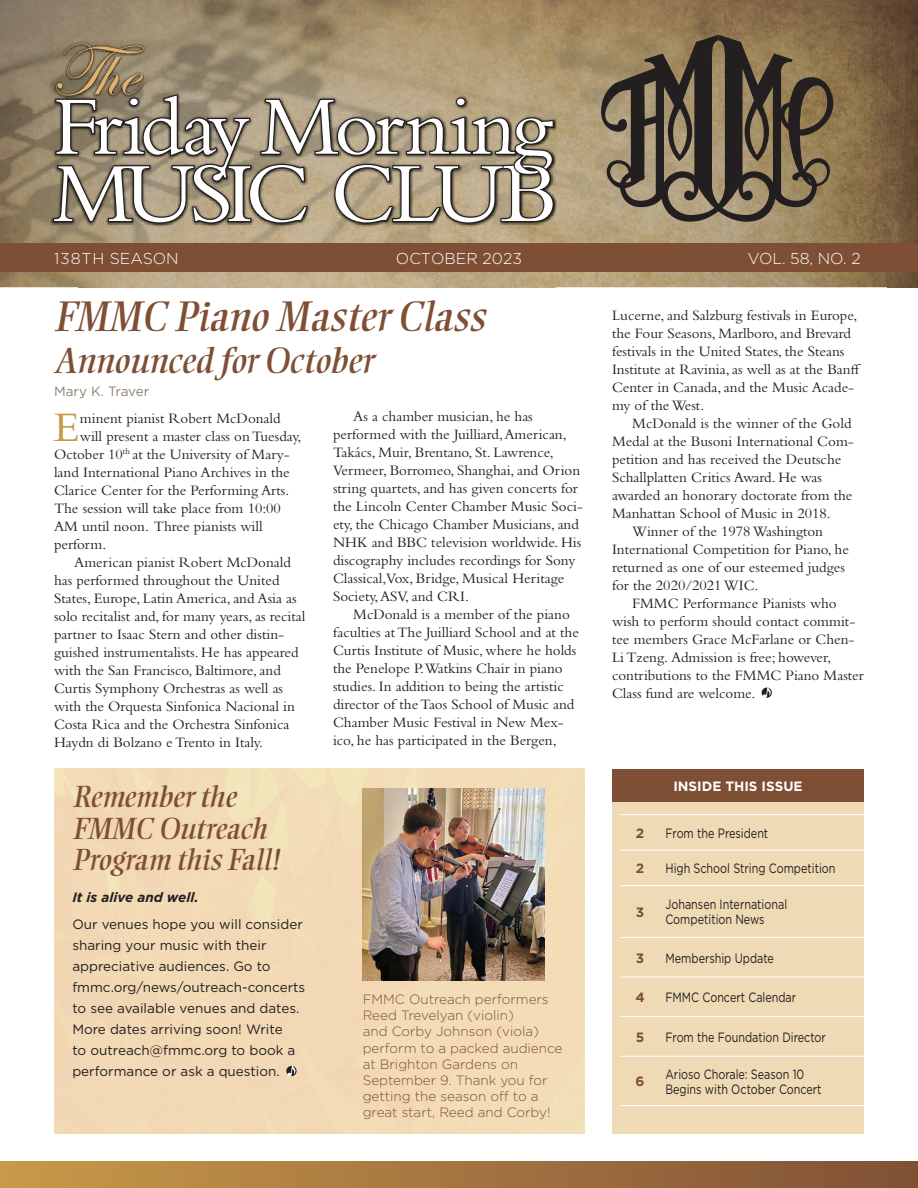
<style>
.page{position:relative;width:918px;height:1188px;background:#fff}
.page>*{position:absolute;margin:0;border:0;box-sizing:border-box;transform-origin:0 0}
.Drop_Cap{font:43.95px "Bembo Std";color:#c79a48}
.Article_Head{font:italic 42px "Ellington MT Std";color:#7e4f34}
.Article_Head_24pt{font:italic 36px "Ellington MT Std";color:#7e4f34}
.Article_Head_20pt{font:italic 30px/31.5px "Ellington MT Std";color:#7e4f34}
.t1{font:300 15.75px "Gotham";color:#fff}
.Drop_Cap-2{font:15px/18px "Bembo Std";color:#231f20}
.Byline{font:13.5px/21px "Gotham";color:#231f20}
.Inside_this_Issue_co{font:13.5px/15px "Gotham";color:#231f20;scale:.8 1}
.t2{font:300 13.5px/16.2px "Gotham";color:#7e4f34}
.Byline-2{font:italic 700 13.5px "Gotham";color:#231f20}
.Gotham_Bold_9pt_ctr{font:700 13.5px "Gotham";color:#fff}
.Byline-3{font:13.5px "Gotham";letter-spacing:-.01em;color:#908173}
.Gotham_Bold_9pt_ctr-2{font:700 13.5px "Gotham";color:#7e4f34}
</style>
<div class="page">
<div style="left:0;top:1161px;width:918px;height:27px;background:linear-gradient(to right,#c89a49,#805136)"></div>
<img style="left:0;top:0;width:887px;height:88px">
<img style="left:887px;top:0;width:31px;height:287px">
<img style="left:0;top:88px;width:79px;height:199px">
<img style="left:555px;top:88px;width:333px;height:199px">
<img style="left:79px;top:226px;width:476px;height:61px">
<svg style="left:601px;top:35px;width:243px;height:187px;background:#71624b"></svg>
<div style="left:0;top:244px;width:918px;height:28px;background:#7e4f34"></div>
<img style="left:50px;top:41px;width:507px;height:185px">
<svg style="left:53px;top:43px;width:501px;height:181px;background:#a69983"></svg>
<div style="left:612px;top:796px;width:252px;height:338px;background:#eedab4"></div>
<div style="left:612px;top:770px;width:252px;height:32px;background:#7e4f34"></div>
<div style="left:54px;top:769px;width:531px;height:365px;background:#f3dab6"></div>
<svg style="left:286px;top:1066px;width:11px;height:10px"></svg>
<svg style="left:287px;top:1066px;width:8px;height:10px"></svg>
<hr style="left:621px;top:814px;width:38px;height:1px;background:#fff">
<hr style="left:659px;top:814px;width:205px;height:1px;background:#fff">
<hr style="left:621px;top:850px;width:38px;height:1px;background:#fff">
<hr style="left:659px;top:850px;width:205px;height:1px;background:#fff">
<hr style="left:621px;top:885px;width:38px;height:1px;background:#fff">
<hr style="left:659px;top:885px;width:205px;height:1px;background:#fff">
<hr style="left:621px;top:937px;width:38px;height:1px;background:#fff">
<hr style="left:659px;top:937px;width:205px;height:1px;background:#fff">
<hr style="left:621px;top:977px;width:38px;height:1px;background:#fff">
<hr style="left:659px;top:977px;width:205px;height:1px;background:#fff">
<hr style="left:621px;top:1016px;width:38px;height:1px;background:#fff">
<hr style="left:659px;top:1016px;width:205px;height:1px;background:#fff">
<hr style="left:621px;top:1056px;width:38px;height:1px;background:#fff">
<hr style="left:659px;top:1056px;width:205px;height:1px;background:#fff">
<hr style="left:621px;top:1105px;width:38px;height:1px;background:#fff">
<hr style="left:659px;top:1105px;width:205px;height:1px;background:#fff">
<svg style="left:763px;top:687px;width:8px;height:11px"></svg>
<img style="left:363px;top:788px;width:181px;height:192px">
<p class="t1" style="left:54px;top:250px;width:126px">138TH SEASON</p>
<p class="t1" style="left:396px;top:250px;width:128px">OCTOBER 2023</p>
<p class="t1" style="left:748px;top:250px;width:115px">VOL. 58, NO. 2</p>
<p class="Article_Head" style="left:54px;top:293px;width:433px">FMMC Piano Master Class</p>
<p class="Article_Head_24pt" style="left:54px;top:341px;width:320px">Announced for October</p>
<p class="Byline-3" style="left:54px;top:383px;width:97px">Mary K. Traver</p>
<p class="Drop_Cap" style="left:54px;top:401px;width:28px">E</p>
<p class="Drop_Cap-2" style="left:80px;top:409px;width:202px">minent pianist Robert McDonald</p>
<p class="Drop_Cap-2" style="left:333px;top:407px;width:251px;text-indent:20px">As a chamber musician, he has performed with the Juilliard, American, Takács, Muir, Brentano, St. Lawrence, Vermeer, Borromeo, Shanghai, and Orion string quartets, and has given concerts for the Lincoln Center Chamber Music Soci&shy;ety, the Chicago Chamber Musicians, and NHK and BBC television worldwide. His discography includes recordings for Sony Classical,Vox, Bridge, Musical Heritage Society, ASV, and CRI.</p>
<p class="Drop_Cap-2" style="left:333px;top:605px;width:247px;text-indent:20px">McDonald is a member of the piano faculties at The Juilliard School and at the Curtis Institute of Music, where he holds the Penelope P.Watkins Chair in piano studies. In addition to being the artistic director of the Taos School of Music and Chamber Music Festival in New Mex&shy;ico, he has participated in the Bergen,</p>
<p class="Drop_Cap-2" style="left:80px;top:427px;width:223px">will present a master class on Tuesday,</p>
<p class="Drop_Cap-2" style="left:54px;top:445px;width:237px">October 10<sup>th</sup> at the University of Mary-</p>
<p class="Drop_Cap-2" style="left:54px;top:463px;width:237px">land International Piano Archives in the</p>
<p class="Drop_Cap-2" style="left:54px;top:481px;width:237px">Clarice Center for the Performing Arts.</p>
<p class="Drop_Cap-2" style="left:54px;top:499px;width:229px">The session will take place from 10:00</p>
<p class="Drop_Cap-2" style="left:54px;top:517px;width:210px">AM until noon. Three pianists will</p>
<p class="Drop_Cap-2" style="left:54px;top:535px;width:54px">perform.</p>
<p class="Drop_Cap-2" style="left:54px;top:553px;width:253px;text-indent:20px">American pianist Robert McDonald has performed throughout the United States, Europe, Latin America, and Asia as solo recitalist and, for many years, as recital partner to Isaac Stern and other distin&shy;guished instrumentalists. He has appeared with the San Francisco, Baltimore, and Curtis Symphony Orchestras as well as with the Orquesta Sinfonica Nacional in Costa Rica and the Orchestra Sinfonica Haydn di Bolzano e Trento in Italy.</p>
<p class="Article_Head_20pt" style="left:72px;top:782px;width:209px">Remember the<br>FMMC Outreach<br>Program this Fall!</p>
<p class="Byline-2" style="left:72px;top:889px;width:128px">It is alive and well.</p>
<p class="Byline" style="left:72px;top:914px;width:235px">Our venues hope you will consider sharing your music with their appreciative audiences. Go to fmmc.org/news/outreach-concerts to see available venues and dates.<br>More dates arriving soon! Write<br>to outreach@fmmc.org to book a performance or ask a question.</p>
<p class="t2" style="left:363px;top:991px;width:201px">FMMC Outreach performers<br>Reed Trevelyan (violin)<br>and Corby Johnson (viola) perform to a packed audience at Brighton Gardens on<br>September 9. Thank you for getting the season off to a great start, Reed and Corby!</p>
<p class="Drop_Cap-2" style="left:612px;top:306px;width:250px">Lucerne, and Salzburg festivals in Europe, the Four Seasons, Marlboro, and Brevard festivals in the United States, the Steans Institute at Ravinia, as well as at the Banff Center in Canada, and the Music Acade&shy;my of the West.</p>
<p class="Drop_Cap-2" style="left:612px;top:414px;width:243px;text-indent:20px">McDonald is the winner of the Gold Medal at the Busoni International Com&shy;petition and has received the Deutsche Schallplatten Critics Award. He was awarded an honorary doctorate from the Manhattan School of Music in 2018.</p>
<p class="Drop_Cap-2" style="left:612px;top:522px;width:238px;text-indent:20px">Winner of the 1978 Washington<br>International Competition for Piano, he returned as one of our esteemed judges for the 2020/2021 WIC.</p>
<p class="Drop_Cap-2" style="left:612px;top:594px;width:253px;text-indent:20px">FMMC Performance Pianists who wish to perform should contact commit&shy;tee members Grace McFarlane or Chen-Li Tzeng. Admission is free; however, contributions to the FMMC Piano Master Class fund are welcome.</p>
<p class="Gotham_Bold_9pt_ctr" style="left:673px;top:777px;width:131px">INSIDE THIS ISSUE</p>
<p class="Gotham_Bold_9pt_ctr-2" style="left:636px;top:824px;width:10px">2</p>
<p class="Inside_this_Issue_co" style="left:665px;top:825px;width:130px">From the President</p>
<p class="Gotham_Bold_9pt_ctr-2" style="left:636px;top:860px;width:10px">2</p>
<p class="Inside_this_Issue_co" style="left:665px;top:861px;width:214px">High School String Competition</p>
<p class="Gotham_Bold_9pt_ctr-2" style="left:636px;top:903px;width:10px">3</p>
<p class="Inside_this_Issue_co" style="left:665px;top:897px;width:154px">Johansen International<br>Competition News</p>
<p class="Gotham_Bold_9pt_ctr-2" style="left:636px;top:949px;width:10px">3</p>
<p class="Inside_this_Issue_co" style="left:665px;top:950px;width:137px">Membership Update</p>
<p class="Gotham_Bold_9pt_ctr-2" style="left:635px;top:989px;width:11px">4</p>
<p class="Inside_this_Issue_co" style="left:665px;top:990px;width:165px">FMMC Concert Calendar</p>
<p class="Gotham_Bold_9pt_ctr-2" style="left:636px;top:1028px;width:10px">5</p>
<p class="Inside_this_Issue_co" style="left:665px;top:1029px;width:202px">From the Foundation Director</p>
<p class="Gotham_Bold_9pt_ctr-2" style="left:636px;top:1073px;width:10px">6</p>
<p class="Inside_this_Issue_co" style="left:665px;top:1066px;width:197px">Arioso Chorale: Season 10<br>Begins with October Concert</p>
</div>
